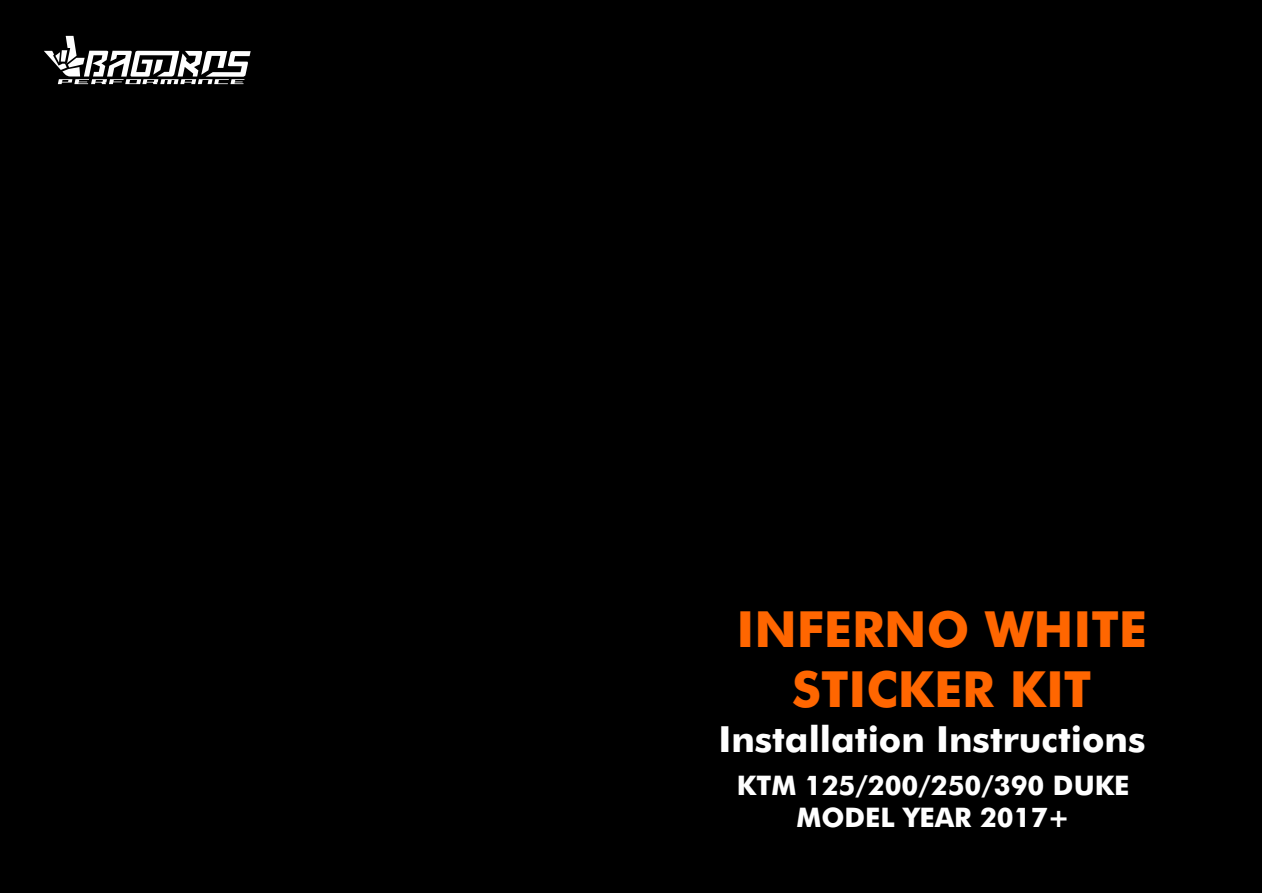
<style>
.page{position:relative;width:1263px;height:893px;background:#fff}
.page>*{position:absolute;margin:0;border:0;box-sizing:border-box;transform-origin:0 0}
.t1{font:700 49.8px/59.8px "Futura BT";color:#f60;text-align:center}
.t2{font:700 36px "Futura BT";color:#fefefe}
.t3{font:700 27px/32.4px "Futura BT";color:#fefefe;text-align:center}
.s1{color:#fff}
</style>
<div class="page">
<div style="left:0;top:0;width:1262px;height:893px;background:#000"></div>
<svg style="left:44px;top:36px;width:207px;height:48px"></svg>
<h1 class="t1" style="left:736px;top:604px;width:412px">INFERNO WHITE<br>STICKER KIT</h1>
<h2 class="t2" style="left:718px;top:725px;width:428px">Installation Instructions</h2>
<p class="t3" style="left:737px;top:772px;width:394px">KTM 125/200/250/390 DUKE<br>MODEL Y<span class="s1">EAR 2017+</span></p>
</div>
